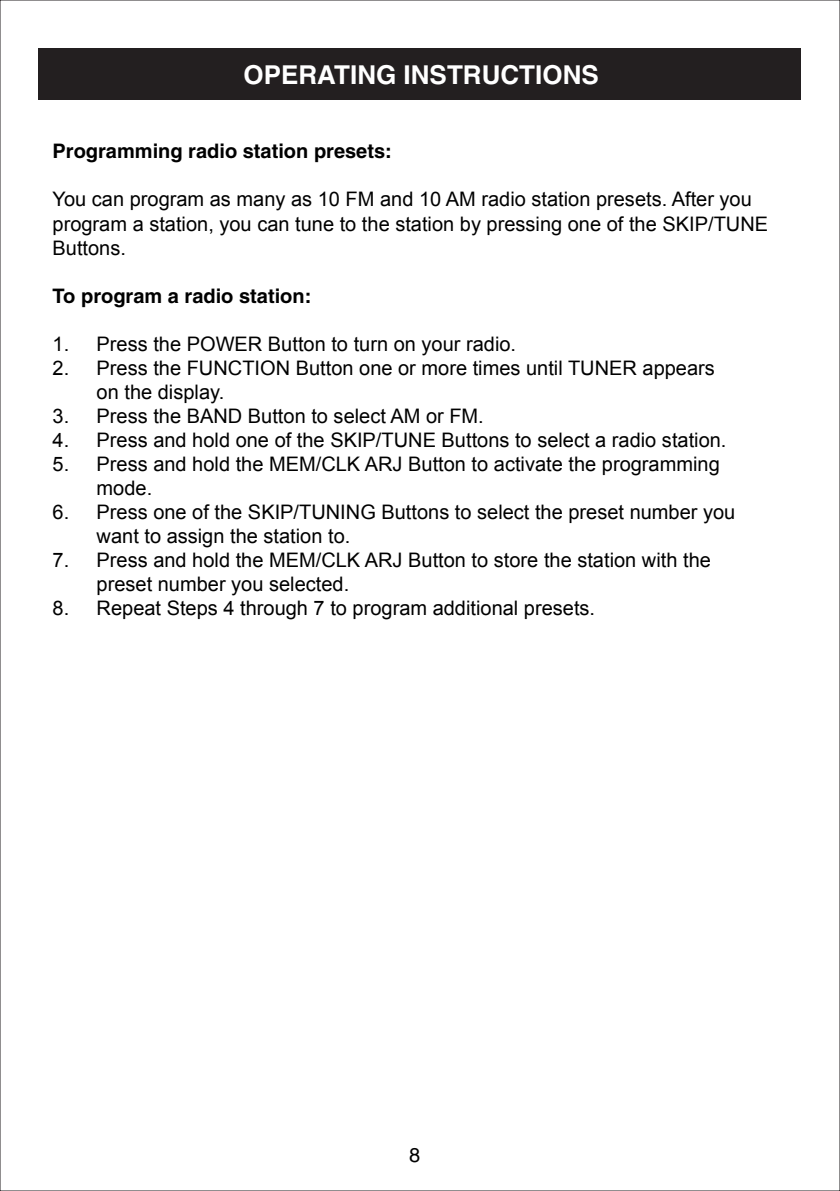
<style>
.page{position:relative;width:840px;height:1191px;background:#fff}
.page>*{position:absolute;margin:0;border:0;box-sizing:border-box;transform-origin:0 0}
.t1{font:700 26px "Helvetica";color:#fff}
.t2{font:20px/24px "Arial";color:#000}
.t3{font:700 20px "Helvetica";color:#000}
.t4{font:20px "Helvetica";color:#000}
</style>
<div class="page">
<div style="left:39px;top:48px;width:761px;height:52px;background:#231f20"></div>
<h1 class="t1" style="left:243px;top:59px;width:356px">OPERATING INSTRUCTIONS</h1>
<p class="t3" style="left:53px;top:139px;width:340px">Programming radio station presets:</p>
<p class="t2" style="left:53px;top:187px;width:716px">You can program as many as 10 FM and 10 AM radio station presets. After you program a station, you can tune to the station by pressing one of the SKIP/TUNE<br>Buttons.</p>
<p class="t3" style="left:53px;top:283px;width:260px">To program a radio station:</p>
<p class="t2" style="left:53px;top:331px;width:465px">1. Press the POWER Button to turn on your radio.</p>
<p class="t2" style="left:97px;top:355px;width:619px;text-indent:-44px">2. Press the FUNCTION Button one or more times until TUNER appears on the display.</p>
<p class="t2" style="left:53px;top:403px;width:432px">3. Press the BAND Button to select AM or FM.</p>
<p class="t2" style="left:53px;top:427px;width:675px">4. Press and hold one of the SKIP/TUNE Buttons to select a radio station.</p>
<p class="t2" style="left:97px;top:451px;width:624px;text-indent:-44px">5. Press and hold the MEM/CLK ARJ Button to activate the programming mode.</p>
<p class="t2" style="left:97px;top:499px;width:640px;text-indent:-44px">6. Press one of the SKIP/TUNING Buttons to select the preset number you want to assign the station to.</p>
<p class="t2" style="left:97px;top:547px;width:615px;text-indent:-44px">7. Press and hold the MEM/CLK ARJ Button to store the station with the preset number you selected.</p>
<p class="t2" style="left:53px;top:595px;width:544px">8. Repeat Steps 4 through 7 to program additional presets.</p>
<p class="t4" style="left:409px;top:1142px;width:13px">8</p>
</div>
